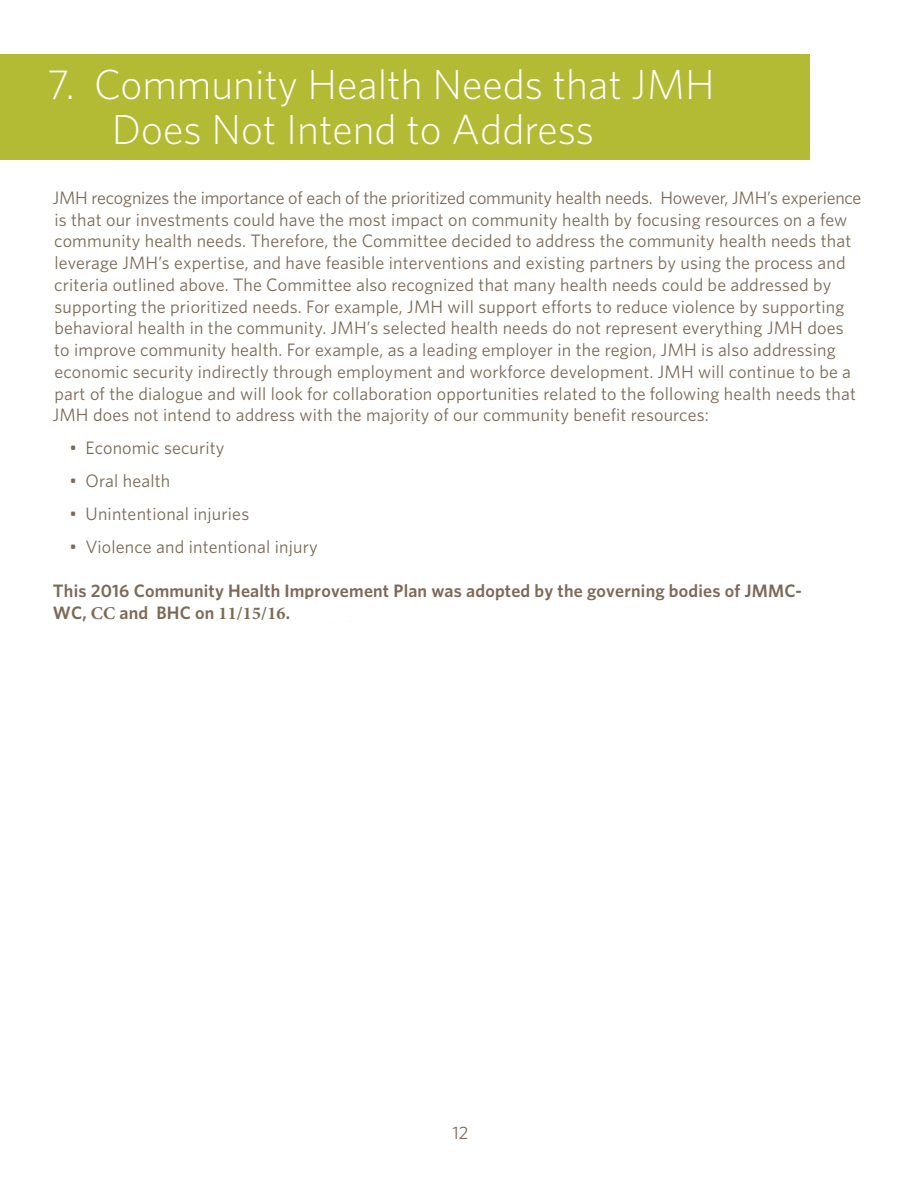
<style>
.page{position:relative;width:918px;height:1188px;background:#fff}
.page>*{position:absolute;margin:0;border:0;box-sizing:border-box;transform-origin:0 0}
.t1{font:300 42px/45.8px "Whitney";color:#fff}
.t2{font:18px/21.8px "Whitney";letter-spacing:.01em;color:#7c6a55}
.t3{font:600 18px/21.6px "Whitney";letter-spacing:.01em;color:#7c6a55}
.s1{font-family:"Minion Pro";font-weight:700}
</style>
<div class="page">
<div style="left:0;top:54px;width:810px;height:105px;background:#b3bb35"></div>
<h1 class="t1" style="left:112px;top:60px;width:604px;text-indent:-65px">7. Community Health Needs that JMH<br>Does Not Intend to Address</h1>
<p class="t2" style="left:53px;top:186px;width:810px">JMH recognizes the importance of each of the prioritized community health needs. However, JMH’s experience is that our investments could have the most impact on community health by focusing resources on a few community health needs. Therefore, the Committee decided to address the community health needs that leverage JMH’s expertise, and have feasible interventions and existing partners by using the process and criteria outlined above. The Committee also recognized that many health needs could be addressed by supporting the prioritized needs. For example, JMH will support efforts to reduce violence by supporting behavioral health in the community. JMH’s selected health needs do not represent everything JMH does to improve community health. For example, as a leading employer in the region, JMH is also addressing economic security indirectly through employment and workforce development. JMH will continue to be a part of the dialogue and will look for collaboration opportunities related to the following health needs that JMH does not intend to address with the majority of our community benefit resources:</p>
<p class="t2" style="left:69px;top:437px;width:157px">• Economic security</p>
<p class="t2" style="left:69px;top:470px;width:102px">• Oral health</p>
<p class="t2" style="left:69px;top:503px;width:181px">• Unintentional injuries</p>
<p class="t2" style="left:69px;top:536px;width:250px">• Violence and intentional injury</p>
<p class="t3" style="left:53px;top:580px;width:751px">This 2016 Community Health Improvement Plan was adopted by the governing bodies of JMMC-<br>WC, <span class="s1">CC</span> and BHC on <span class="s1">11/15/16</span>.</p>
<p class="t2" style="left:452px;top:1122px;width:18px">12</p>
</div>
